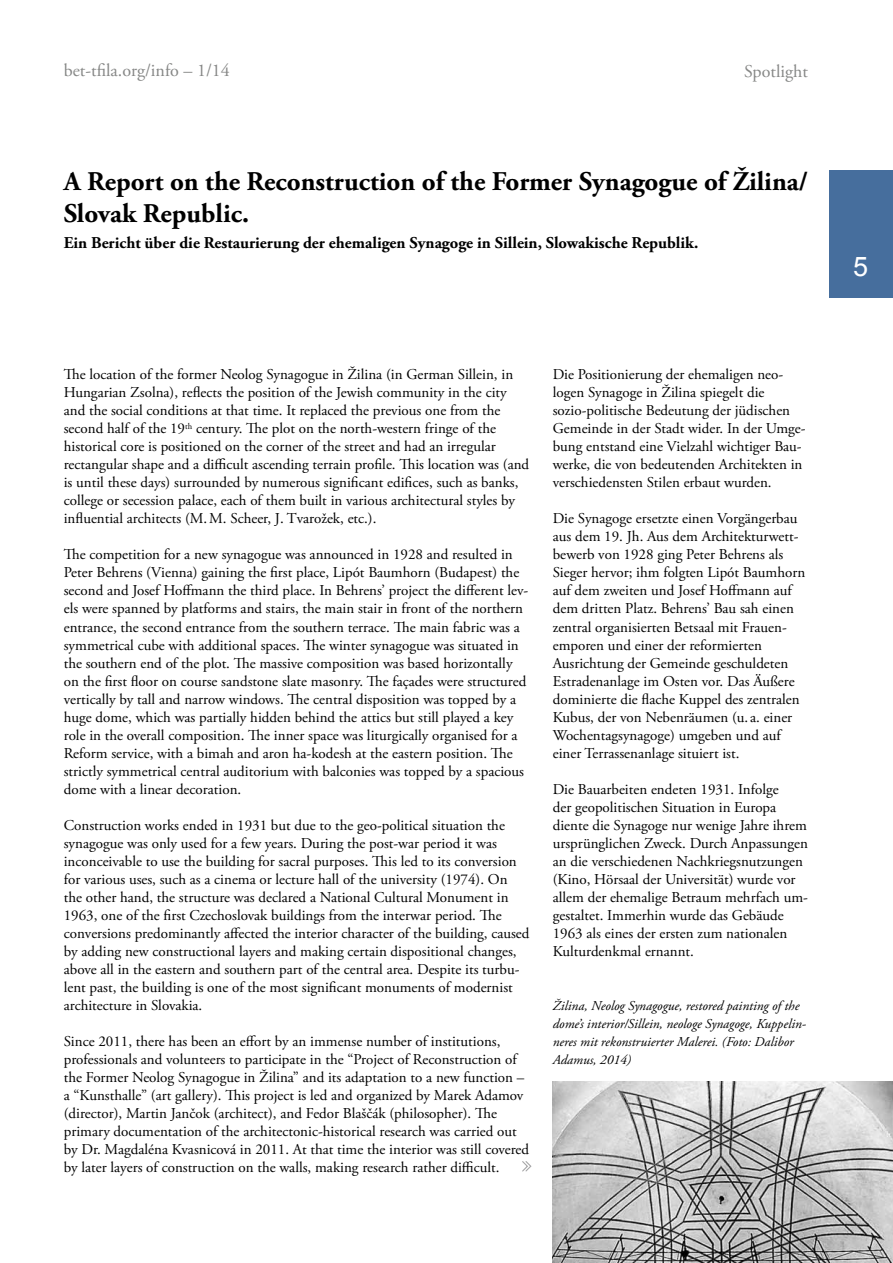
<style>
.page{position:relative;width:893px;height:1263px;background:#fff}
.page>*{position:absolute;margin:0;border:0;box-sizing:border-box;transform-origin:0 0}
.t1{font:700 27px/32.4px "Adobe Garamond Pro";color:#000}
.t2{font:27px "Arial";color:#fff}
.t3{font:18px "Adobe Garamond Pro";color:#868786}
.t4{font:700 16.5px "Adobe Garamond Pro";color:#000}
.t5{font:15px/18px "Adobe Garamond Pro";color:#000}
.t6{font:italic 13.5px/18px "Adobe Garamond Pro";color:#000}
</style>
<div class="page">
<div style="left:829px;top:170px;width:64px;height:128px;background:#466e9d"></div>
<svg style="left:522px;top:1161px;width:10px;height:11px"></svg>
<img style="left:553px;top:1081px;width:340px;height:182px">
<p class="t3" style="left:64px;top:60px;width:168px">bet-tfila.org/info – 1/14</p>
<p class="t3" style="left:744px;top:60px;width:65px">Spotlight</p>
<h1 class="t1" style="left:64px;top:165px;width:746px">A Report on the Reconstruction of the Former Synagogue of Žilina/<br>Slovak Republic.</h1>
<p class="t4" style="left:64px;top:233px;width:636px">Ein Bericht über die Restaurierung der ehemaligen Synagoge in Sillein, Slowakische Republik.</p>
<p class="t5" style="left:64px;top:366px;width:467px">The location of the former Neolog Synagogue in Žilina (in German Sillein, in Hungarian Zsolna), reflects the position of the Jewish community in the city and the social conditions at that time. It replaced the previous one from the second half of the 19<sup>th</sup> century. The plot on the north-western fringe of the historical core is positioned on the corner of the street and had an irregular rectangular shape and a difficult ascending terrain profile. This location was (and is until these days) surrounded by numerous significant edifices, such as banks, college or secession palace, each of them built in various architectural styles by influential architects (M.M. Scheer, J. Tvarožek, etc.).</p>
<p class="t5" style="left:64px;top:546px;width:466px">The competition for a new synagogue was announced in 1928 and resulted in Peter Behrens (Vienna) gaining the first place, Lipót Baumhorn (Budapest) the second and Josef Hoffmann the third place. In Behrens’ project the different lev&shy;els were spanned by platforms and stairs, the main stair in front of the northern entrance, the second entrance from the southern terrace. The main fabric was a symmetrical cube with additional spaces. The winter synagogue was situated in the southern end of the plot. The massive composition was based horizontally on the first floor on course sandstone slate masonry. The façades were structured vertically by tall and narrow windows. The central disposition was topped by a huge dome, which was partially hidden behind the attics but still played a key role in the overall composition. The inner space was liturgically organised for a Reform service, with a bimah and aron ha-kodesh at the eastern position. The strictly symmetrical central auditorium with balconies was topped by a spacious dome with a linear decoration.</p>
<p class="t5" style="left:64px;top:816px;width:467px">Construction works ended in 1931 but due to the geo-political situation the synagogue was only used for a few years. During the post-war period it was inconceivable to use the building for sacral purposes. This led to its conversion for various uses, such as a cinema or lecture hall of the university (1974). On the other hand, the structure was declared a National Cultural Monument in 1963, one of the first Czechoslovak buildings from the interwar period. The conversions predominantly affected the interior character of the building, caused by adding new constructional layers and making certain dispositional changes, above all in the eastern and southern part of the central area. Despite its turbu&shy;lent past, the building is one of the most significant monuments of modernist architecture in Slovakia.</p>
<p class="t5" style="left:64px;top:1032px;width:467px">Since 2011, there has been an effort by an immense number of institutions, professionals and volunteers to participate in the “Project of Reconstruction of the Former Neolog Synagogue in Žilina” and its adaptation to a new function – a “Kunsthalle” (art gallery). This project is led and organized by Marek Adamov (director), Martin Jančok (architect), and Fedor Blaščák (philosopher). The primary documentation of the architectonic-historical research was carried out by Dr. Magdaléna Kvasnicová in 2011. At that time the interior was still covered by later layers of construction on the walls, making research rather difficult.</p>
<p class="t5" style="left:553px;top:366px;width:254px">Die Positionierung der ehemaligen neo&shy;logen Synagoge in Žilina spiegelt die sozio-politische Bedeutung der jüdischen Gemeinde in der Stadt wider. In der Umge&shy;bung entstand eine Vielzahl wichtiger Bau&shy;werke, die von bedeutenden Architekten in verschiedensten Stilen erbaut wurden.</p>
<p class="t5" style="left:553px;top:510px;width:254px">Die Synagoge ersetzte einen Vorgängerbau aus dem 19. Jh. Aus dem Architekturwett&shy;bewerb von 1928 ging Peter Behrens als Sieger hervor; ihm folgten Lipót Baumhorn auf dem zweiten und Josef Hoffmann auf dem dritten Platz. Behrens’ Bau sah einen zentral organisierten Betsaal mit Frauen&shy;emporen und einer der reformierten Ausrichtung der Gemeinde geschuldeten Estradenanlage im Osten vor. Das Äußere dominierte die flache Kuppel des zentralen Kubus, der von Nebenräumen (u. a. einer Wochentagsynagoge) umgeben und auf einer Terrassenanlage situiert ist.</p>
<p class="t5" style="left:553px;top:780px;width:257px">Die Bauarbeiten endeten 1931. Infolge<br>der geopolitischen Situation in Europa diente die Synagoge nur wenige Jahre ihrem ursprünglichen Zweck. Durch Anpassungen an die verschiedenen Nachkriegsnutzungen (Kino, Hörsaal der Universität) wurde vor allem der ehemalige Betraum mehrfach um&shy;gestaltet. Immerhin wurde das Gebäude 1963 als eines der ersten zum nationalen Kulturdenkmal ernannt.</p>
<p class="t6" style="left:553px;top:997px;width:255px">Žilina, Neolog Synagogue, restored painting of the dome’s interior/Sillein, neologe Synagoge, Kuppelin&shy;neres mit rekonstruierter Malerei. (Foto: Dalibor Adamus, 2014)</p>
<h1 class="t2" style="left:853px;top:249px;width:17px">5</h1>
</div>
